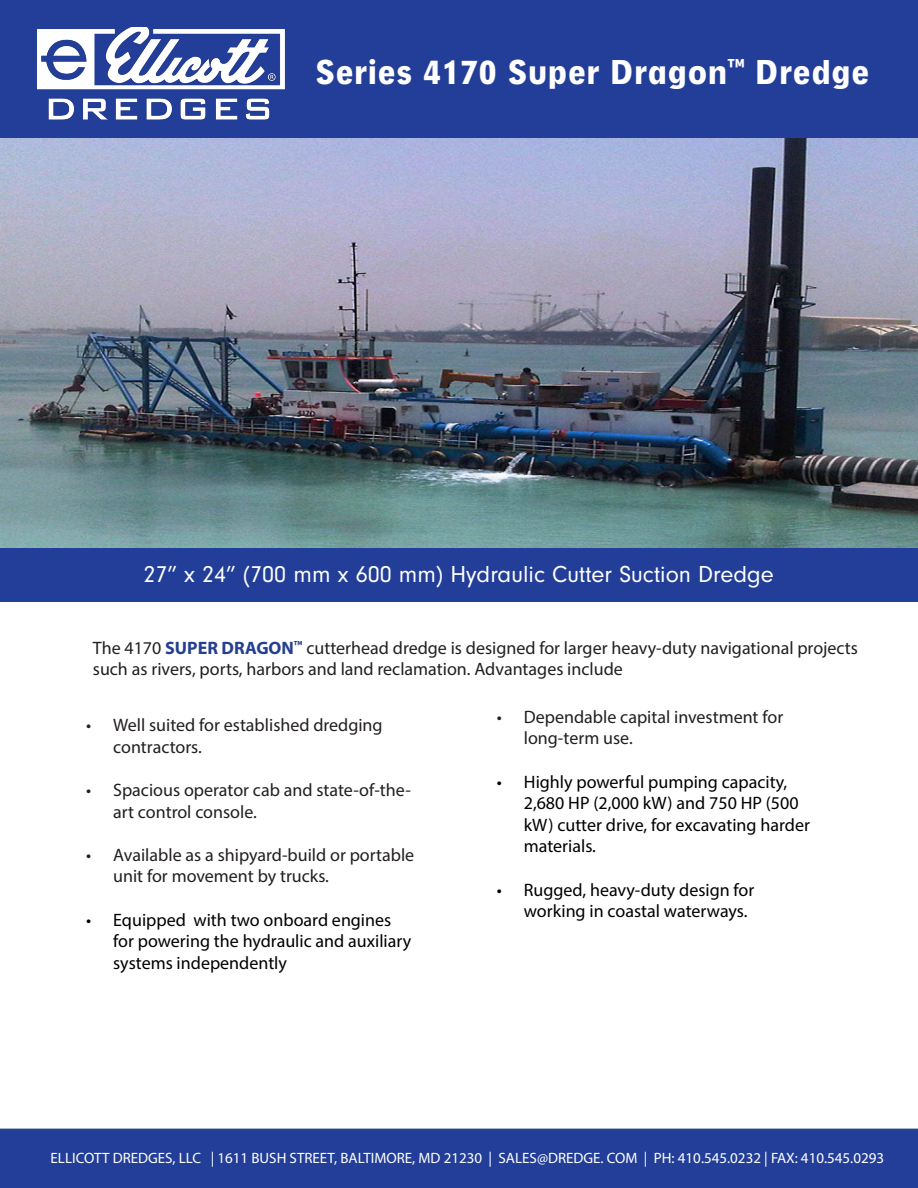
<style>
.page{position:relative;width:918px;height:1188px;background:#fff}
.page>*{position:absolute;margin:0;border:0;box-sizing:border-box;transform-origin:0 0}
.Row_Height_Shaded{font:900 36px "Neuzeit Gro Con";color:#fff}
.Row_Height_Shaded-2{font:24px "Neuzeit Gro";color:#fff}
.Row_Height_Shaded-3{font:18px/21.6px "Myriad Pro";color:#231f20}
.t1{font:18px/21.6px "Myriad Pro";color:#000}
.Row_Height_Shaded-4{font:15px "Myriad Pro";color:#fff}
.s1{font-weight:700;color:#253f8e}
</style>
<div class="page">
<svg style="left:0;top:0;width:918px;height:138px;background:#344d9f"></svg>
<div style="left:0;top:1129px;width:918px;height:59px;background:#233e98"></div>
<img style="left:0;top:138px;width:918px;height:411px">
<div style="left:0;top:549px;width:918px;height:53px;background:#233e98"></div>
<p class="Row_Height_Shaded" style="left:315px;top:53px;width:556px">Series 4170 Super Dragon<sup>™</sup> Dredge</p>
<p class="Row_Height_Shaded-2" style="left:143px;top:561px;width:632px">27” x 24” (700 mm x 600 mm) Hydraulic Cutter Suction Dredge</p>
<p class="Row_Height_Shaded-3" style="left:93px;top:636px;width:767px">The 4170 <span class="s1">SUPER DRAGON</span><sup>™</sup> cutterhead dredge is designed for larger heavy-duty navigational projects such as rivers, ports, harbors and land reclamation. Advantages include</p>
<p class="Row_Height_Shaded-3" style="left:113px;top:714px;width:271px;text-indent:-27px">• Well suited for established dredging contractors.</p>
<p class="Row_Height_Shaded-3" style="left:113px;top:779px;width:299px;text-indent:-27px">• Spacious operator cab and state-of-the&shy;art control console.</p>
<p class="Row_Height_Shaded-3" style="left:113px;top:844px;width:303px;text-indent:-27px">• Available as a shipyard-build or portable unit for movement by trucks.</p>
<p class="t1" style="left:113px;top:908px;width:300px;text-indent:-27px">• Equipped with two onboard engines for powering the hydraulic and auxiliary systems independently</p>
<p class="Row_Height_Shaded-3" style="left:524px;top:706px;width:261px;text-indent:-27px">• Dependable capital investment for long-term use.</p>
<p class="t1" style="left:524px;top:770px;width:288px;text-indent:-27px">• Highly powerful pumping capacity,<br>2,680 HP (2,000 kW) and 750 HP (500 kW) cutter drive, for excavating harder materials.</p>
<p class="t1" style="left:524px;top:878px;width:232px;text-indent:-27px">• Rugged, heavy-duty design for working in coastal waterways.</p>
<p class="Row_Height_Shaded-4" style="left:51px;top:1149px;width:835px">ELLICOTT DREDGES, LLC | 1611 BUSH STREET, BALTIMORE, MD 21230 | SALES@DREDGE. COM | PH: 410.545.0232 | FAX: 410.545.0293</p>
</div>
